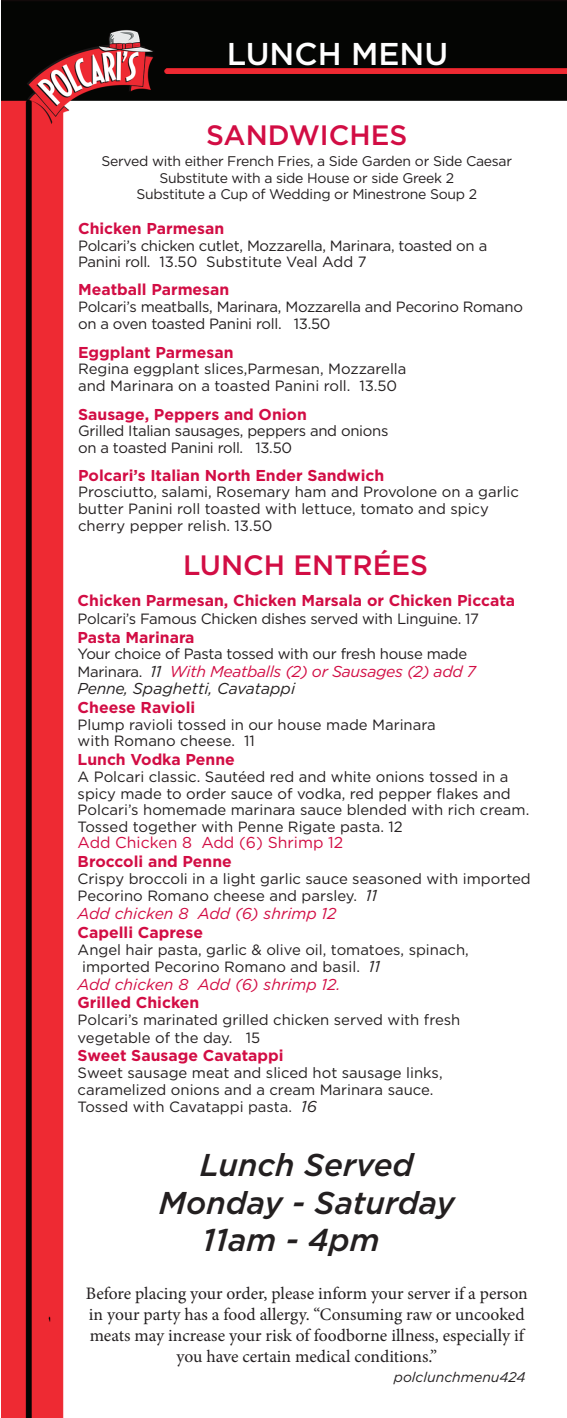
<style>
.page{position:relative;width:567px;height:1418px;background:#fff}
.page>*{position:absolute;margin:0;border:0;box-sizing:border-box;transform-origin:0 0}
.t1{font:italic 500 31.5px/37.8px "Gotham";color:#231f20;text-align:center}
.t2{font:500 31.5px "Gotham";color:#fff}
.t3{font:500 28px "Gotham";color:#d20d44}
.t4{font:17.5px/21px "Minion Pro";color:#231f20;text-align:center}
.t5{font:700 15.75px "Gotham";color:#d20d44}
.t6{font:italic 15.75px/17.5px "Gotham";letter-spacing:-.02em;color:#d20d44}
.t7{font:italic 15.75px "Gotham";color:#d20d44}
.t8{font:15.75px "Gotham";color:#d20d44}
.t9{font:14.88px/16.6px "Gotham";color:#231f20}
.t10{font:14.88px/16.6px "Gotham";letter-spacing:-.02em;color:#231f20}
.t11{font:14px/16.6px "Gotham";letter-spacing:-.02em;color:#231f20;text-align:center}
.t12{font:italic 14px "Gotham";color:#231f20}
.s1{font-style:normal;font-size:14.88px;color:#231f20}
.s2{color:#231f20}
.s3{font-style:italic;font-size:15.75px}
.s4{font-size:24.5px;color:#fff}
.s5{font-weight:400;font-style:normal;font-size:24.5px;color:#fff}
</style>
<div class="page">
<img style="left:2px;top:0;width:565px;height:1418px">
<h1 class="t2" style="left:227px;top:34px;width:223px">LUNCH MENU</h1>
<h2 class="t3" style="left:206px;top:117px;width:203px">SANDWICHES</h2>
<p class="t11" style="left:102px;top:153px;width:412px">Served with either French Fries, a Side Garden or Side Caesar<br>Substitute with a side House or side Greek 2<br>Substitute a Cup of Wedding or Minestrone Soup 2</p>
<p class="t5" style="left:78px;top:218px;width:148px">Chicken Parmesan</p>
<p class="t10" style="left:78px;top:237px;width:411px">Polcari’s chicken cutlet, Mozzarella, Marinara, toasted on a<br>Panini roll. 13.50 Substitute Veal Add 7</p>
<p class="t5" style="left:78px;top:279px;width:153px">Meatball Parmesan</p>
<p class="t10" style="left:78px;top:298px;width:447px">Polcari’s meatballs, Marinara, Mozzarella and Pecorino Romano on a oven toasted Panini roll. 13.50</p>
<p class="t5" style="left:78px;top:342px;width:157px">Eggplant Parmesan</p>
<p class="t9" style="left:78px;top:360px;width:330px">Regina eggplant slices,Parmesan, Mozzarella and Marinara on a toasted Panini roll. 13.50</p>
<p class="t5" style="left:78px;top:403px;width:230px">Sausage, Peppers and Onion</p>
<p class="t10" style="left:78px;top:422px;width:312px">Grilled Italian sausages, peppers and onions on a toasted Panini roll. 13.50</p>
<p class="t5" style="left:78px;top:465px;width:308px">Polcari’s Italian North Ender Sandwich</p>
<p class="t9" style="left:78px;top:483px;width:442px">Prosciutto, salami, Rosemary ham and Provolone on a garlic butter Panini roll toasted with lettuce, tomato and spicy cherry pepper relish. 13.50</p>
<h2 class="t3" style="left:183px;top:546px;width:247px">LUNCH ENTRÉES</h2>
<p class="t5" style="left:78px;top:590px;width:439px">Chicken Parmesan, Chicken Marsala or Chicken Piccata</p>
<p class="t10" style="left:78px;top:610px;width:403px">Polcari’s Famous Chicken dishes served with Linguine. 17</p>
<p class="t5" style="left:78px;top:626px;width:119px">Pasta Marinara</p>
<p class="t10" style="left:78px;top:645px;width:391px">Your choice of Pasta tossed with our fresh house made</p>
<p class="t6" style="left:78px;top:662px;width:400px"><span class="s1">Marinara.</span> <span class="s2">11</span> With Meatballs (2) or Sausages (2) add 7<br><span class="s2">Penne, Spaghetti, Cavatappi</span></p>
<p class="t5" style="left:78px;top:697px;width:119px">Cheese Ravioli</p>
<p class="t9" style="left:78px;top:716px;width:360px">Plump ravioli tossed in our house made Marinara with Romano cheese. 11</p>
<p class="t5" style="left:78px;top:749px;width:159px">Lunch Vodka Penne</p>
<p class="t9" style="left:78px;top:768px;width:453px">A Polcari classic. Sautéed red and white onions tossed in a spicy made to order sauce of vodka, red pepper flakes and Polcari’s homemade marinara sauce blended with rich cream.<br>Tossed together with Penne Rigate pasta. 12</p>
<p class="t8" style="left:78px;top:832px;width:267px">Add Chicken 8 Add (6) Shrimp 12</p>
<p class="t5" style="left:78px;top:851px;width:156px">Broccoli and Penne</p>
<p class="t9" style="left:78px;top:869px;width:455px;line-height:17.5px">Crispy broccoli in a light garlic sauce seasoned with imported<br>Pecorino Romano cheese and parsley. <span class="s3">11</span></p>
<p class="t7" style="left:78px;top:903px;width:261px">Add chicken 8 Add (6) shrimp 12</p>
<p class="t5" style="left:78px;top:922px;width:127px">Capelli Caprese</p>
<p class="t9" style="left:78px;top:940px;width:393px;line-height:17.5px">Angel hair pasta, garlic &amp; olive oil, tomatoes, spinach, imported Pecorino Romano and basil. <span class="s3">11</span></p>
<p class="t7" style="left:78px;top:974px;width:265px">Add chicken 8 Add (6) shrimp 12.</p>
<p class="t5" style="left:78px;top:992px;width:123px">Grilled Chicken</p>
<p class="t9" style="left:78px;top:1010px;width:384px;line-height:17.5px">Polcari’s marinated grilled chicken served with fresh vegetable of the day. 15</p>
<p class="t5" style="left:78px;top:1045px;width:207px">Sweet Sausage Cavatappi</p>
<p class="t9" style="left:78px;top:1064px;width:367px">Sweet sausage meat and sliced hot sausage links, caramelized onions and a cream Marinara sauce.<br>Tossed with Cavatappi pasta. <span class="s3">16</span></p>
<h1 class="t1" style="left:159px;top:1145px;width:298px">Lunch Served<br>Monday - Saturday<br>11am - 4pm<span class="s4">e</span><span class="s5">d</span></h1>
<p class="t4" style="left:86px;top:1282px;width:444px">Before placing your order, please inform your server if a person in your party has a food allergy. “Consuming raw or uncooked meats may increase your risk of foodborne illness, especially if you have certain medical conditions.”</p>
<p class="t12" style="left:394px;top:1368px;width:133px">polclunchmenu424</p>
</div>
